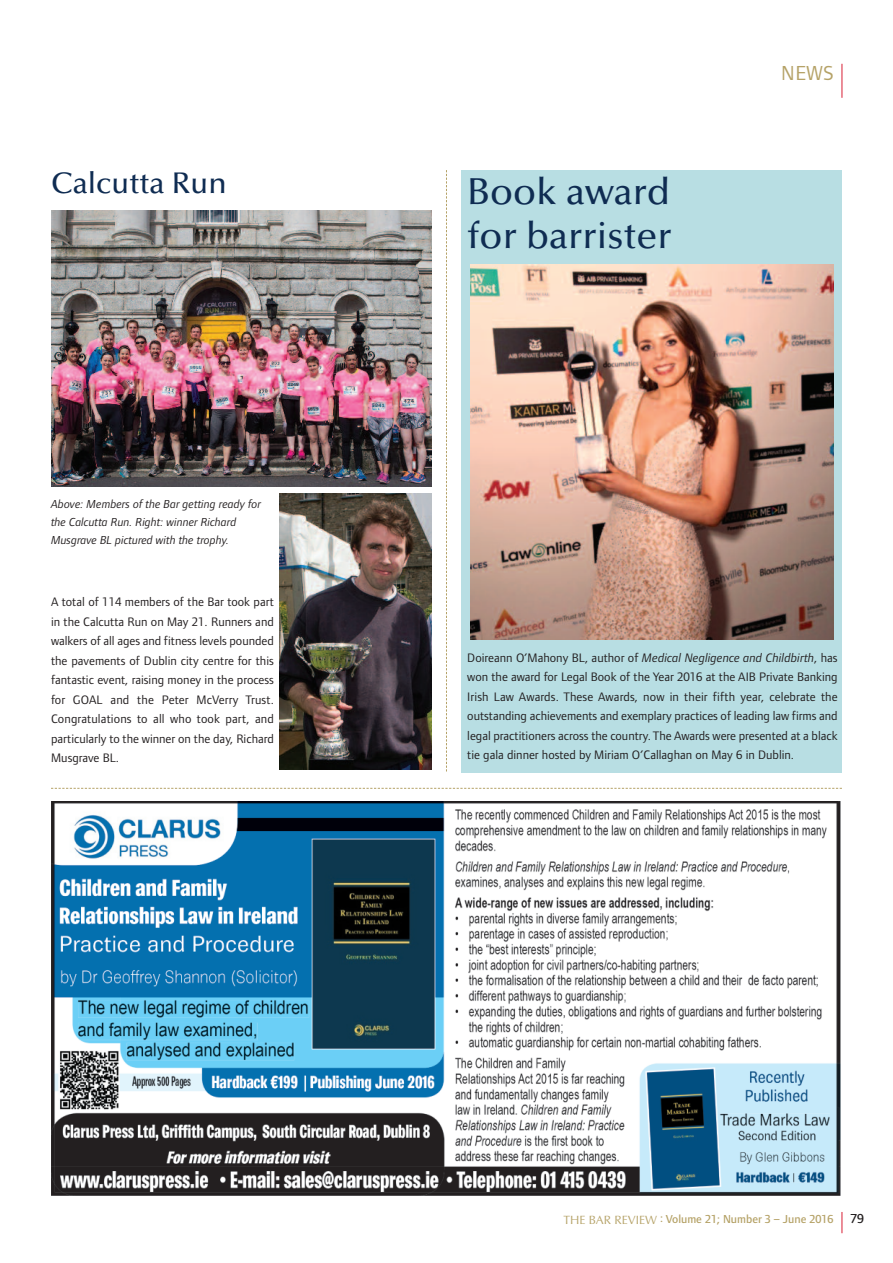
<style>
.page{position:relative;width:893px;height:1263px;background:#fff}
.page>*{position:absolute;margin:0;border:0;box-sizing:border-box;transform-origin:0 0}
.t1{font:500 37.5px/43.3px "Optima";color:#0f2c52}
.t2{font:500 30px "Optima";color:#0f2c52}
.t3{font:21px "Foundry Form Sans";color:#b5a267}
.t4{font:500 13.5px "Foundry Form Sans";color:#231f20}
.t5{font:12.75px/19.5px "Foundry Form Sans";color:#231f20;text-align:justify}
.t6{font:italic 12px/18px "Foundry Form Sans";color:#231f20}
.t7{font:500 12px "Foundry Form Sans";color:#b5a267}
.s1{font-style:italic}
.s2{font-family:"Optima";font-weight:400}
</style>
<div class="page">
<div style="left:461px;top:170px;width:381px;height:602px;background:#b8dee3"></div>
<hr style="left:842px;top:64px;width:1px;height:34px;background:#d81e35">
<svg style="left:842px;top:1212px;width:1px;height:21px"></svg>
<svg style="left:51px;top:788px;width:791px;height:1px"></svg>
<img style="left:51px;top:801px;width:790px;height:395px">
<svg style="left:446px;top:170px;width:1px;height:601px"></svg>
<img style="left:470px;top:264px;width:363px;height:376px">
<img style="left:51px;top:211px;width:380px;height:275px">
<img style="left:280px;top:494px;width:151px;height:275px">
<h2 class="t2" style="left:51px;top:171px;width:177px">Calcutta Run</h2>
<p class="t6" style="left:51px;top:495px;width:211px">Above: Members of the Bar getting ready for the Calcutta Run. Right: winner Richard<br>Musgrave BL pictured with the trophy.</p>
<p class="t5" style="left:51px;top:593px;width:224px">A total of 114 members of the Bar took part in the Calcutta Run on May 21. Runners and walkers of all ages and fitness levels pounded the pavements of Dublin city centre for this fantastic event, raising money in the process for GOAL and the Peter McVerry Trust.<br>Congratulations to all who took part, and particularly to the winner on the day, Richard Musgrave BL.</p>
<h1 class="t1" style="left:467px;top:174px;width:206px">Book award for barrister</h1>
<h3 class="t3" style="left:781px;top:65px;width:54px">NEWS</h3>
<p class="t5" style="left:467px;top:649px;width:372px">Doireann O’Mahony BL, author of <span class="s1">Medical Negligence and Childbirth</span>, has won the award for Legal Book of the Year 2016 at the AIB Private Banking Irish Law Awards. These Awards, now in their fifth year, celebrate the outstanding achievements and exemplary practices of leading law firms and legal practitioners across the country. The Awards were presented at a black tie gala dinner hosted by Miriam O’Callaghan on May 6 in Dublin.</p>
<p class="t7" style="left:563px;top:1214px;width:271px"><span class="s2">THE BAR REVIEW</span> : Volume 21; Number 3 – June 2016</p>
<p class="t4" style="left:850px;top:1213px;width:15px">79</p>
</div>
